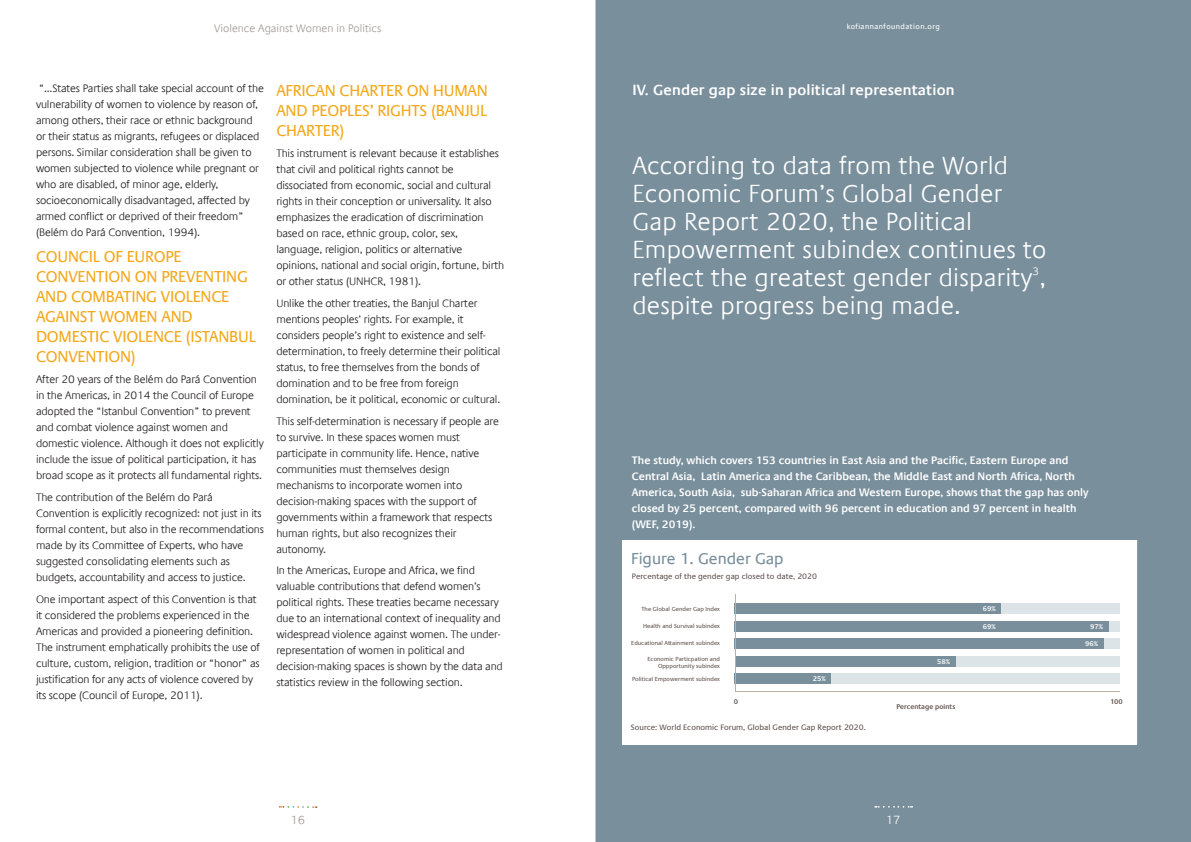
<style>
.page{position:relative;width:1191px;height:842px;background:#fff}
.page>*{position:absolute;margin:0;border:0;box-sizing:border-box;transform-origin:0 0}
.t1{font:300 25px/28px "Praxis Com";letter-spacing:.01em;color:#fff}
.t2{font:16px/20px "Praxis Com";letter-spacing:-.015em;color:#f4a81c}
.t3{font:16px "Praxis Com";color:#798f9c}
.t4{font:600 15px "Praxis Com";letter-spacing:.01em;color:#fff}
.t5{font:300 12px "Praxis Com";color:#a49a96}
.t6{font:300 12px "Praxis Com";color:#fff}
.t7{font:300 11.1px "Praxis Com";color:#fff}
.t8{font:300 11px/16px "Praxis Com";letter-spacing:-.015em;color:#231f20}
.t9{font:600 11px/16px "Praxis Com";color:#fff}
.t10{font:300 11px "Praxis Com";color:#a49a96}
.t11{font:8px "Praxis LT Pro";color:#5e514b}
.t12{font:7.5px "Praxis Com";letter-spacing:.06em;color:#fff}
.t13{font:600 7px "Praxis LT Pro";color:#5e514b}
.t14{font:600 7px "Praxis LT Pro";color:#fff}
.t15{font:6px/7.2px "Praxis LT Pro";color:#5e514b;text-align:right}
</style>
<div class="page">
<div style="left:595px;top:0;width:596px;height:842px;background:#798f9c"></div>
<div style="left:622px;top:540px;width:515px;height:204px;background:#fff"></div>
<svg style="left:279px;top:806px;width:38px;height:2px"></svg>
<div style="left:734px;top:603px;width:385px;height:11px;background:#dde4e8"></div>
<div style="left:734px;top:621px;width:385px;height:10px;background:#dde4e8"></div>
<div style="left:734px;top:638px;width:385px;height:11px;background:#dde4e8"></div>
<div style="left:734px;top:656px;width:385px;height:10px;background:#dde4e8"></div>
<div style="left:734px;top:673px;width:385px;height:11px;background:#dde4e8"></div>
<div style="left:734px;top:603px;width:267px;height:11px;background:#798f9c"></div>
<div style="left:734px;top:621px;width:374px;height:10px;background:#798f9c"></div>
<div style="left:734px;top:638px;width:369px;height:11px;background:#798f9c"></div>
<div style="left:734px;top:656px;width:221px;height:10px;background:#798f9c"></div>
<div style="left:734px;top:673px;width:97px;height:11px;background:#798f9c"></div>
<hr style="left:735px;top:595px;width:1px;height:97px;background:#bab0a4">
<hr style="left:734px;top:691px;width:385px;height:1px;background:#bab0a4">
<svg style="left:874px;top:806px;width:39px;height:2px"></svg>
<p class="t10" style="left:214px;top:22px;width:169px">Violence Against Women in Politics</p>
<p class="t8" style="left:36px;top:80px;width:229px">“...States Parties shall take special account of the vulnerability of women to violence by reason of, among others, their race or ethnic background or their status as migrants, refugees or displaced persons. Similar consideration shall be given to women subjected to violence while pregnant or who are disabled, of minor age, elderly, socioeconomically disadvantaged, affected by armed conflict or deprived of their freedom” (Belém do Pará Convention, 1994).</p>
<h2 class="t2" style="left:36px;top:246px;width:221px">COUNCIL OF EUROPE<br>CONVENTION ON PREVENTING<br>AND COMBATING VIOLENCE<br>AGAINST WOMEN AND<br>DOMESTIC VIOLENCE (ISTANBUL<br>CONVENTION)</h2>
<p class="t8" style="left:36px;top:372px;width:229px">After 20 years of the Belém do Pará Convention in the Americas, in 2014 the Council of Europe adopted the “Istanbul Convention” to prevent and combat violence against women and domestic violence. Although it does not explicitly include the issue of political participation, it has broad scope as it protects all fundamental rights.</p>
<p class="t8" style="left:36px;top:489px;width:229px">The contribution of the Belém do Pará Convention is explicitly recognized: not just in its formal content, but also in the recommendations made by its Committee of Experts, who have suggested consolidating elements such as budgets, accountability and access to justice.</p>
<p class="t8" style="left:36px;top:591px;width:225px">One important aspect of this Convention is that it considered the problems experienced in the Americas and provided a pioneering definition.<br>The instrument emphatically prohibits the use of culture, custom, religion, tradition or “honor” as justification for any acts of violence covered by its scope (Council of Europe, 2011).</p>
<h2 class="t2" style="left:276px;top:80px;width:213px;text-align:justify">AFRICAN CHARTER ON HUMAN AND PEOPLES’ RIGHTS (BANJUL CHARTER)</h2>
<p class="t8" style="left:276px;top:146px;width:229px">This instrument is relevant because it establishes that civil and political rights cannot be dissociated from economic, social and cultural rights in their conception or universality. It also emphasizes the eradication of discrimination based on race, ethnic group, color, sex, language, religion, politics or alternative opinions, national and social origin, fortune, birth or other status (UNHCR, 1981).</p>
<p class="t8" style="left:276px;top:295px;width:225px">Unlike the other treaties, the Banjul Charter mentions peoples’ rights. For example, it considers people’s right to existence and self&shy;determination, to freely determine their political status, to free themselves from the bonds of domination and to be free from foreign domination, be it political, economic or cultural.</p>
<p class="t8" style="left:276px;top:413px;width:224px">This self-determination is necessary if people are to survive. In these spaces women must participate in community life. Hence, native communities must themselves design mechanisms to incorporate women into decision-making spaces with the support of governments within a framework that respects human rights, but also recognizes their autonomy.</p>
<p class="t8" style="left:276px;top:563px;width:228px">In the Americas, Europe and Africa, we find valuable contributions that defend women’s political rights. These treaties became necessary due to an international context of inequality and widespread violence against women. The under&shy;representation of women in political and decision-making spaces is shown by the data and statistics review in the following section.</p>
<p class="t5" style="left:290px;top:813px;width:16px">16</p>
<p class="t12" style="left:846px;top:22px;width:95px">kofiannanfoundation.org</p>
<h3 class="t4" style="left:632px;top:81px;width:324px">IV. Gender gap size in political representation</h3>
<h1 class="t1" style="left:632px;top:151px;width:415px">According to data from the World Economic Forum’s Global Gender Gap Report 2020, the Political Empowerment subindex continues to reflect the greatest gender disparity ,</h1>
<p class="t7" style="left:1032px;top:265px;width:8px">3</p>
<h1 class="t1" style="left:632px;top:291px;width:330px">despite progress being made.</h1>
<p class="t9" style="left:632px;top:452px;width:458px">The study, which covers 153 countries in East Asia and the Pacific, Eastern Europe and Central Asia, Latin America and the Caribbean, the Middle East and North Africa, North America, South Asia, sub-Saharan Africa and Western Europe, shows that the gap has only closed by 25 percent, compared with 96 percent in education and 97 percent in health (WEF, 2019).</p>
<h2 class="t3" style="left:631px;top:549px;width:154px">Figure 1. Gender Gap</h2>
<p class="t11" style="left:632px;top:572px;width:187px">Percentage of the gender gap closed to date, 2020</p>
<p class="t15" style="left:641px;top:605px;width:80px">The Global Gender Gap Index</p>
<p class="t15" style="left:643px;top:622px;width:79px">Health and Survival subindex</p>
<p class="t15" style="left:631px;top:640px;width:90px">Educational Attainment subindex</p>
<p class="t15" style="left:647px;top:655px;width:74px">Economic Particpation and<br>Oppportunity subindex</p>
<p class="t15" style="left:632px;top:675px;width:89px">Political Empowerment subindex</p>
<p class="t14" style="left:812px;top:674px;width:14px">25%</p>
<p class="t14" style="left:937px;top:657px;width:14px">58%</p>
<p class="t14" style="left:982px;top:605px;width:14px">69%</p>
<p class="t14" style="left:982px;top:622px;width:14px">69%</p>
<p class="t14" style="left:1090px;top:622px;width:14px">97%</p>
<p class="t14" style="left:1085px;top:640px;width:14px">96%</p>
<p class="t13" style="left:733px;top:697px;width:6px">0</p>
<p class="t13" style="left:1110px;top:697px;width:14px">100</p>
<p class="t13" style="left:896px;top:703px;width:60px">Percentage points</p>
<p class="t11" style="left:631px;top:723px;width:236px">Source: World Economic Forum, Global Gender Gap Report 2020.</p>
<p class="t6" style="left:886px;top:813px;width:16px">17</p>
</div>
